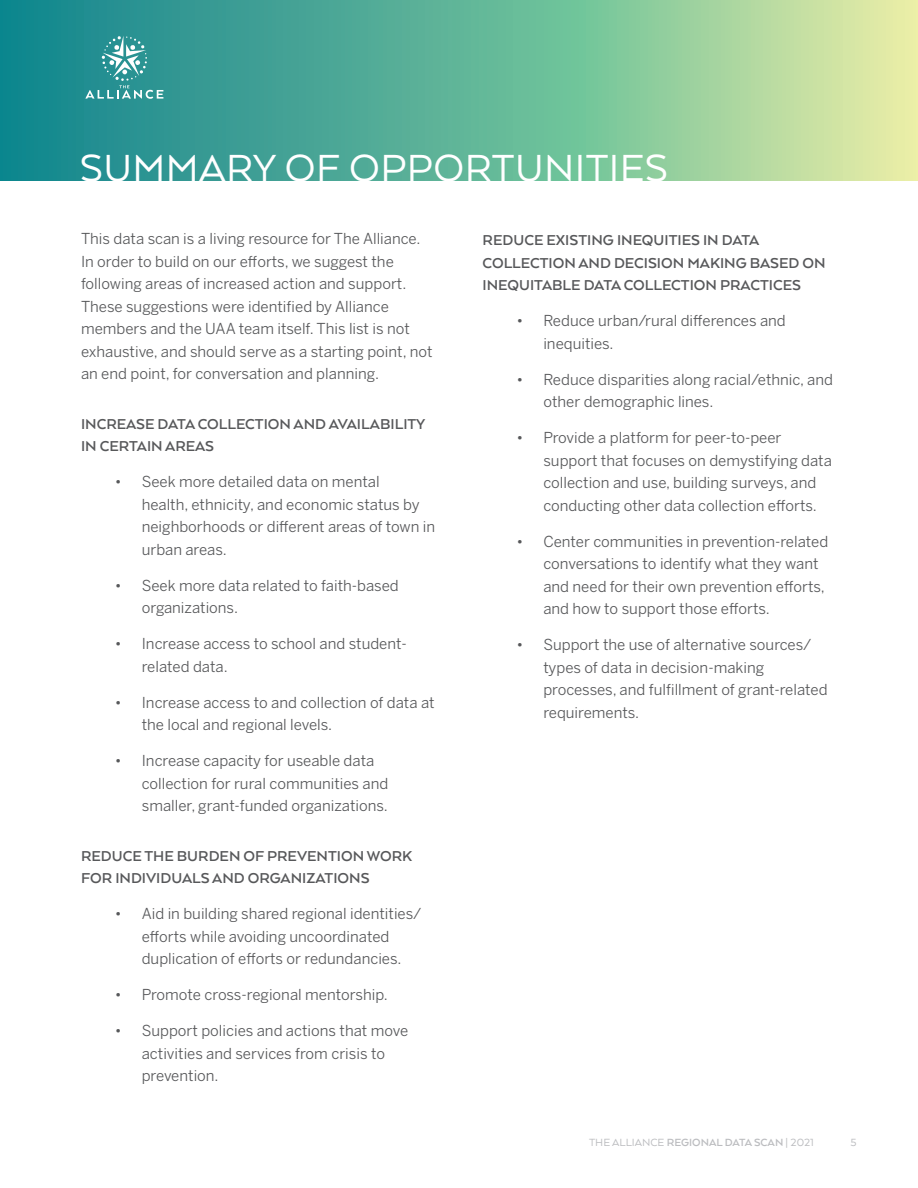
<style>
.page{position:relative;width:918px;height:1188px;background:#fff}
.page>*{position:absolute;margin:0;border:0;box-sizing:border-box;transform-origin:0 0}
.t1{font:43.5px "Arquitecta";letter-spacing:.01em;color:#fff}
.Subhead{font:700 16.5px/22.5px "Arquitecta";color:#57585a}
.Paragraph_Style_1{font:15px/22.5px "Benton Sans";color:#57585a}
.t2{font:12px "Arquitecta";color:#bcbdc0}
.s1{font-weight:700}
</style>
<div class="page">
<svg style="left:0;top:0;width:918px;height:181px;background:#6eb899"></svg>
<svg style="left:85px;top:36px;width:78px;height:63px;background:#48a1a2"></svg>
<p class="t1" style="left:80px;top:140px;width:590px">SUMMARY OF OPPORTUNITIES</p>
<p class="Paragraph_Style_1" style="left:81px;top:227px;width:353px">This data scan is a living resource for The Alliance.<br>In order to build on our efforts, we suggest the following areas of increased action and support.<br>These suggestions were identified by Alliance members and the UAA team itself. This list is not exhaustive, and should serve as a starting point, not an end point, for conversation and planning.</p>
<p class="Subhead" style="left:81px;top:412px;width:346px">INCREASE DATA COLLECTION AND AVAILABILITY<br>IN CERTAIN AREAS</p>
<p class="Paragraph_Style_1" style="left:142px;top:470px;width:295px;text-indent:-27px">• Seek more detailed data on mental<br>health, ethnicity, and economic status by neighborhoods or different areas of town in urban areas.</p>
<p class="Paragraph_Style_1" style="left:142px;top:574px;width:259px;text-indent:-27px">• Seek more data related to faith-based organizations.</p>
<p class="Paragraph_Style_1" style="left:142px;top:632px;width:266px;text-indent:-27px">• Increase access to school and student&shy;related data.</p>
<p class="Paragraph_Style_1" style="left:142px;top:691px;width:294px;text-indent:-27px">• Increase access to and collection of data at the local and regional levels.</p>
<p class="Paragraph_Style_1" style="left:142px;top:749px;width:248px;text-indent:-27px">• Increase capacity for useable data collection for rural communities and smaller, grant-funded organizations.</p>
<p class="Subhead" style="left:81px;top:844px;width:333px">REDUCE THE BURDEN OF PREVENTION WORK<br>FOR INDIVIDUALS AND ORGANIZATIONS</p>
<p class="Paragraph_Style_1" style="left:115px;top:902px;width:308px;text-align:center">• Aid in building shared regional identities/ efforts while avoiding uncoordinated duplication of efforts or redundancies.</p>
<p class="Paragraph_Style_1" style="left:115px;top:983px;width:275px">• Promote cross-regional mentorship.</p>
<p class="Paragraph_Style_1" style="left:142px;top:1019px;width:268px;text-indent:-27px">• Support policies and actions that move activities and services from crisis to prevention.</p>
<p class="Subhead" style="left:483px;top:229px;width:345px">REDUCE EXISTING INEQUITIES IN DATA<br>COLLECTION AND DECISION MAKING BASED ON<br>INEQUITABLE DATA COLLECTION PRACTICES</p>
<p class="Paragraph_Style_1" style="left:543px;top:310px;width:244px;text-indent:-27px">• Reduce urban/rural differences and inequities.</p>
<p class="Paragraph_Style_1" style="left:543px;top:368px;width:291px;text-indent:-27px">• Reduce disparities along racial/ethnic, and other demographic lines.</p>
<p class="Paragraph_Style_1" style="left:543px;top:427px;width:290px;text-indent:-27px">• Provide a platform for peer-to-peer support that focuses on demystifying data collection and use, building surveys, and conducting other data collection efforts.</p>
<p class="Paragraph_Style_1" style="left:543px;top:530px;width:286px;text-indent:-27px">• Center communities in prevention-related conversations to identify what they want and need for their own prevention efforts, and how to support those efforts.</p>
<p class="Paragraph_Style_1" style="left:543px;top:634px;width:286px;text-indent:-27px">• Support the use of alternative sources/ types of data in decision-making processes, and fulfillment of grant-related requirements.</p>
<p class="t2" style="left:589px;top:1135px;width:227px">THE ALLIANCE <span class="s1">REGIONAL DATA SCAN</span> | 2021</p>
<p class="t2" style="left:850px;top:1135px;width:8px">5</p>
</div>
